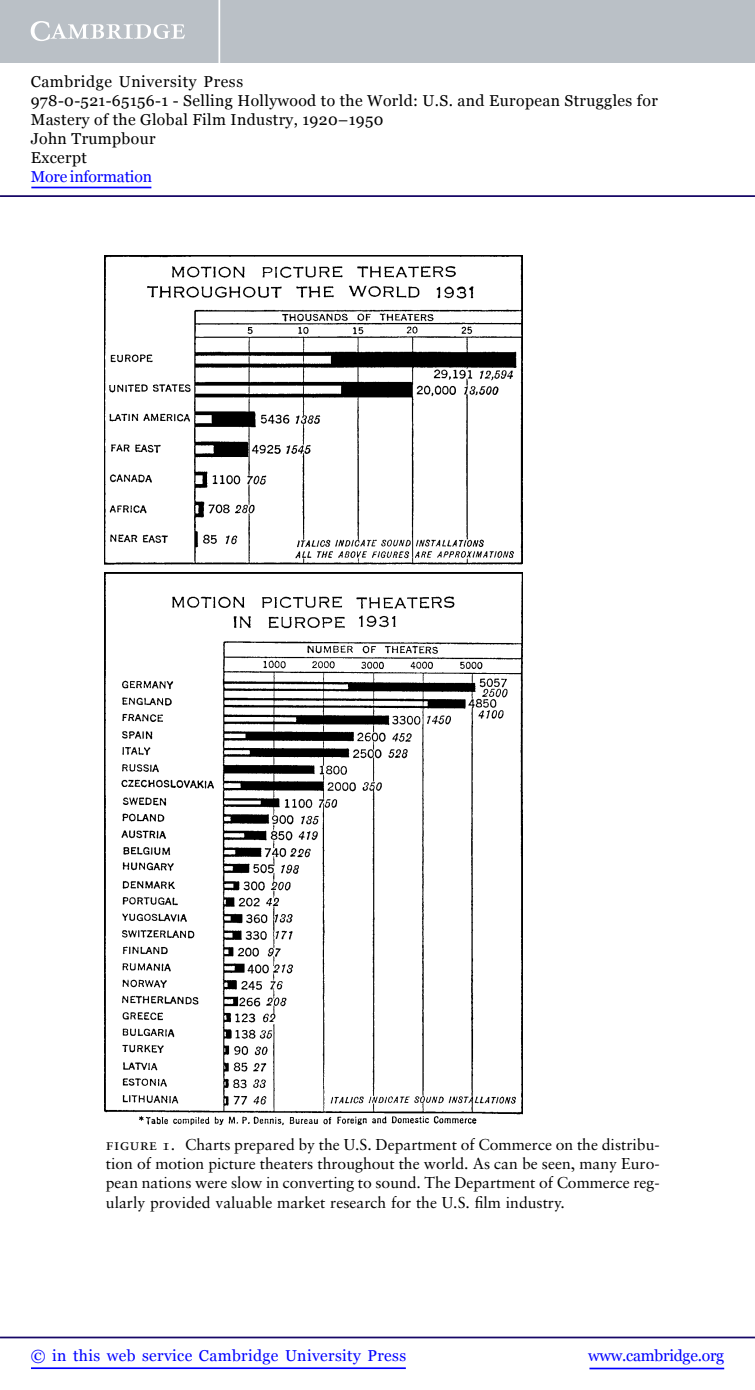
<style>
.page{position:relative;width:755px;height:1390px;background:#fff}
.page>*{position:absolute;margin:0;border:0;box-sizing:border-box;transform-origin:0 0}
.t1{font:15.75px/19.2px "Sabon";color:#000;text-align:justify}
.t2{font:15.75px/18.9px "Georgia";letter-spacing:.025em;color:#000}
.t3{font:15.75px "Georgia";letter-spacing:.025em;color:#00f}
.t4{font:15.75px "Georgia";letter-spacing:-.015em;color:#00f}
.t5{font:15.75px "Georgia";letter-spacing:-.01em;color:#00f}
.s1{font-family:"Sabon Roman SC"}
</style>
<div class="page">
<img style="left:104px;top:256px;width:417px;height:309px">
<img style="left:104px;top:572px;width:417px;height:554px">
<hr style="left:589px;top:1368px;width:134px;height:1px;background:#00f">
<hr style="left:0;top:1336px;width:754px;height:2px;background:#150666">
<hr style="left:31px;top:1367px;width:374px;height:2px;background:#00f">
<div style="left:0;top:0;width:754px;height:63px;background:#bac0c6"></div>
<svg style="left:31px;top:21px;width:154px;height:20px"></svg>
<hr style="left:218px;top:0;width:2px;height:63px;background:#fff">
<hr style="left:0;top:195px;width:754px;height:2px;background:#150666">
<hr style="left:31px;top:187px;width:120px;height:1px;background:#00f">
<p class="t2" style="left:31px;top:73px;width:628px">Cambridge University Press<br>978-0-521-65156-1 - Selling Hollywood to the World: U.S. and European Struggles for Mastery of the Global Film Industry, 1920–1950<br>John Trumpbour<br>Excerpt</p>
<p class="t5" style="left:31px;top:167px;width:123px">More information</p>
<p class="t1" style="left:106px;top:1136px;width:555px"><span class="s1">figure 1.</span> Charts prepared by the U.S. Department of Commerce on the distribu&shy;tion of motion picture theaters throughout the world. As can be seen, many Euro&shy;pean nations were slow in converting to sound. The Department of Commerce reg&shy;ularly provided valuable market research for the U.S. film industry.</p>
<p class="t3" style="left:31px;top:1346px;width:376px">© in this web service Cambridge University Press</p>
<p class="t4" style="left:588px;top:1346px;width:137px">www.cambridge.org</p>
</div>
